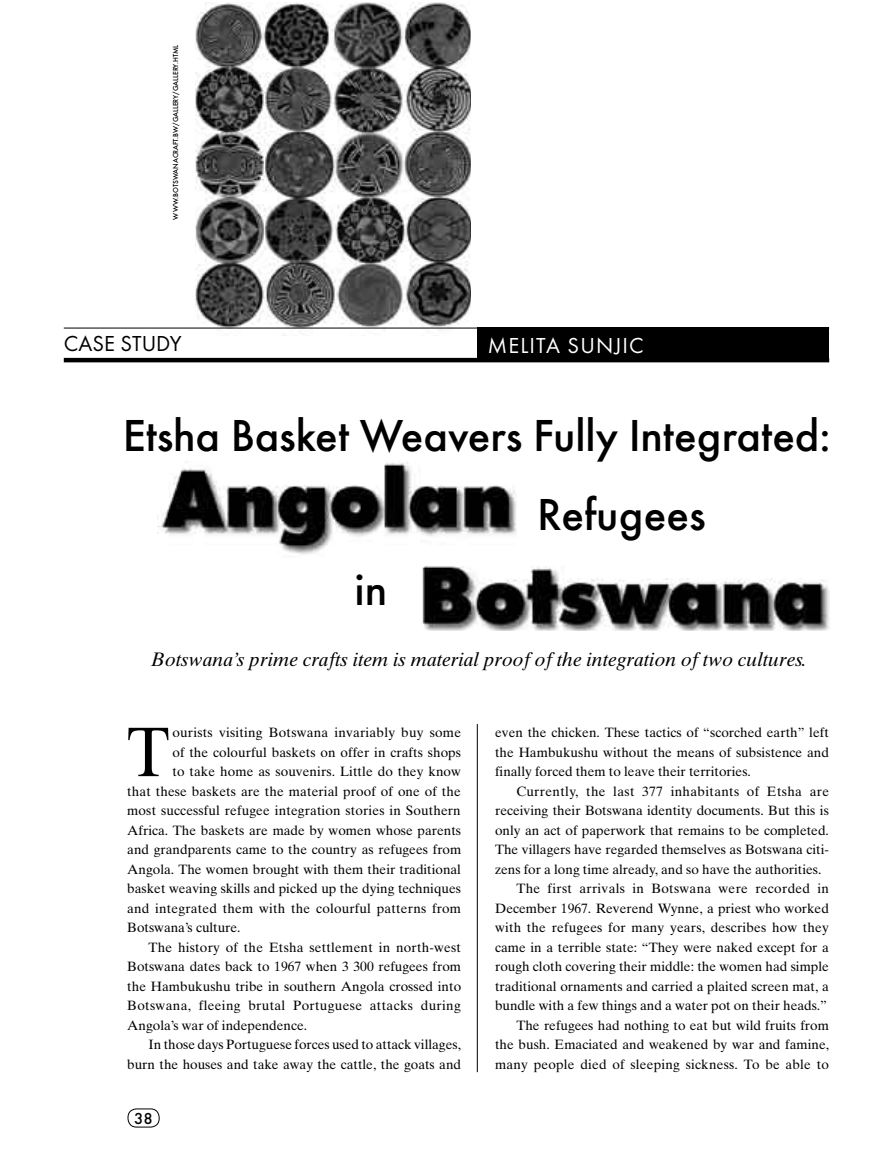
<style>
.page{position:relative;width:893px;height:1170px;background:#fff}
.page>*{position:absolute;margin:0;border:0;box-sizing:border-box;transform-origin:0 0}
.t1{font:70.05px "Times Ten";color:#000;scale:.9 1}
.t2{font:500 46.5px "Futura T";letter-spacing:-.005em;color:#000}
.t3{font:22.5px "Futura T";letter-spacing:.05em;color:#fff}
.t4{font:22.5px "Futura T";color:#000}
.t5{font:19.5px "Times Ten Italic Os F";color:#000}
.t6{font:500 16.5px "Futura T";color:#000}
.t7{font:13.5px "Times Ten";color:#000}
.t8{font:13.5px "Times Ten";letter-spacing:.025em;color:#000}
.t9{font:500 7.5px "Futura T";color:#000}
</style>
<div class="page">
<img style="left:195px;top:2px;width:276px;height:334px">
<div style="left:478px;top:328px;width:351px;height:34px;background:#000"></div>
<img style="left:157px;top:462px;width:360px;height:93px">
<img style="left:412px;top:554px;width:417px;height:76px">
<hr style="left:64px;top:358px;width:765px;height:4px;background:#000">
<svg style="left:127px;top:1108px;width:33px;height:18px"></svg>
<hr style="left:477px;top:723px;width:1px;height:348px;background:#000">
<hr style="left:64px;top:327px;width:765px;height:1px;background:#000">
<p class="t9" style="left:171px;top:219px;width:176px;rotate:-90deg">WWW.BOTSWANACRAFT.BW/GALLERY/GALLERY.HTML</p>
<p class="t4" style="left:64px;top:330px;width:119px">CASE STUDY</p>
<p class="t3" style="left:488px;top:332px;width:157px">MELITA SUNJIC</p>
<p class="t2" style="left:123px;top:408px;width:710px">Etsha Basket Weavers Fully Integrated:</p>
<p class="t2" style="left:354px;top:562px;width:34px">in</p>
<p class="t2" style="left:537px;top:487px;width:170px">Refugees</p>
<p class="t5" style="left:151px;top:648px;width:657px">Botswana’s prime crafts item is material proof of the integration of two cultures.</p>
<p class="t1" style="left:127px;top:710px;width:48px">T</p>
<p class="t7" style="left:172px;top:724px;width:290px">ourists visiting Botswana invariably buy some</p>
<p class="t7" style="left:172px;top:744px;width:290px">of the colourful baskets on offer in crafts shops</p>
<p class="t7" style="left:172px;top:763px;width:290px">to take home as souvenirs. Little do they know</p>
<p class="t7" style="left:127px;top:783px;width:335px">that these baskets are the material proof of one of the</p>
<p class="t7" style="left:127px;top:802px;width:335px">most successful refugee integration stories in Southern</p>
<p class="t7" style="left:127px;top:822px;width:335px">Africa. The baskets are made by women whose parents</p>
<p class="t7" style="left:127px;top:841px;width:336px">and grandparents came to the country as refugees from</p>
<p class="t7" style="left:127px;top:861px;width:335px">Angola. The women brought with them their traditional</p>
<p class="t7" style="left:127px;top:880px;width:335px">basket weaving skills and picked up the dying techniques</p>
<p class="t7" style="left:127px;top:900px;width:335px">and integrated them with the colourful patterns from</p>
<p class="t7" style="left:127px;top:919px;width:115px">Botswana’s culture.</p>
<p class="t7" style="left:149px;top:939px;width:314px">The history of the Etsha settlement in north-west</p>
<p class="t7" style="left:127px;top:958px;width:335px">Botswana dates back to 1967 when 3 300 refugees from</p>
<p class="t7" style="left:127px;top:978px;width:335px">the Hambukushu tribe in southern Angola crossed into</p>
<p class="t8" style="left:127px;top:997px;width:335px">Botswana, fleeing brutal Portuguese attacks during</p>
<p class="t7" style="left:127px;top:1017px;width:181px">Angola’s war of independence.</p>
<p class="t7" style="left:149px;top:1036px;width:314px">In those days Portuguese forces used to attack villages,</p>
<p class="t7" style="left:127px;top:1056px;width:335px">burn the houses and take away the cattle, the goats and</p>
<p class="t6" style="left:134px;top:1108px;width:20px">38</p>
<p class="t7" style="left:495px;top:724px;width:335px">even the chicken. These tactics of “scorched earth” left</p>
<p class="t7" style="left:495px;top:744px;width:335px">the Hambukushu without the means of subsistence and</p>
<p class="t7" style="left:495px;top:763px;width:257px">finally forced them to leave their territories.</p>
<p class="t8" style="left:516px;top:783px;width:314px">Currently, the last 377 inhabitants of Etsha are</p>
<p class="t7" style="left:495px;top:802px;width:335px">receiving their Botswana identity documents. But this is</p>
<p class="t7" style="left:495px;top:822px;width:335px">only an act of paperwork that remains to be completed.</p>
<p class="t7" style="left:495px;top:841px;width:335px">The villagers have regarded themselves as Botswana citi-</p>
<p class="t7" style="left:495px;top:861px;width:328px">zens for a long time already, and so have the authorities.</p>
<p class="t8" style="left:516px;top:880px;width:314px">The first arrivals in Botswana were recorded in</p>
<p class="t7" style="left:495px;top:900px;width:335px">December 1967. Reverend Wynne, a priest who worked</p>
<p class="t7" style="left:495px;top:919px;width:335px">with the refugees for many years, describes how they</p>
<p class="t7" style="left:495px;top:939px;width:335px">came in a terrible state: “They were naked except for a</p>
<p class="t7" style="left:495px;top:958px;width:335px">rough cloth covering their middle: the women had simple</p>
<p class="t7" style="left:495px;top:978px;width:335px">traditional ornaments and carried a plaited screen mat, a</p>
<p class="t7" style="left:495px;top:997px;width:333px">bundle with a few things and a water pot on their heads.”</p>
<p class="t7" style="left:516px;top:1017px;width:314px">The refugees had nothing to eat but wild fruits from</p>
<p class="t7" style="left:495px;top:1036px;width:336px">the bush. Emaciated and weakened by war and famine,</p>
<p class="t7" style="left:495px;top:1056px;width:335px">many people died of sleeping sickness. To be able to</p>
</div>
